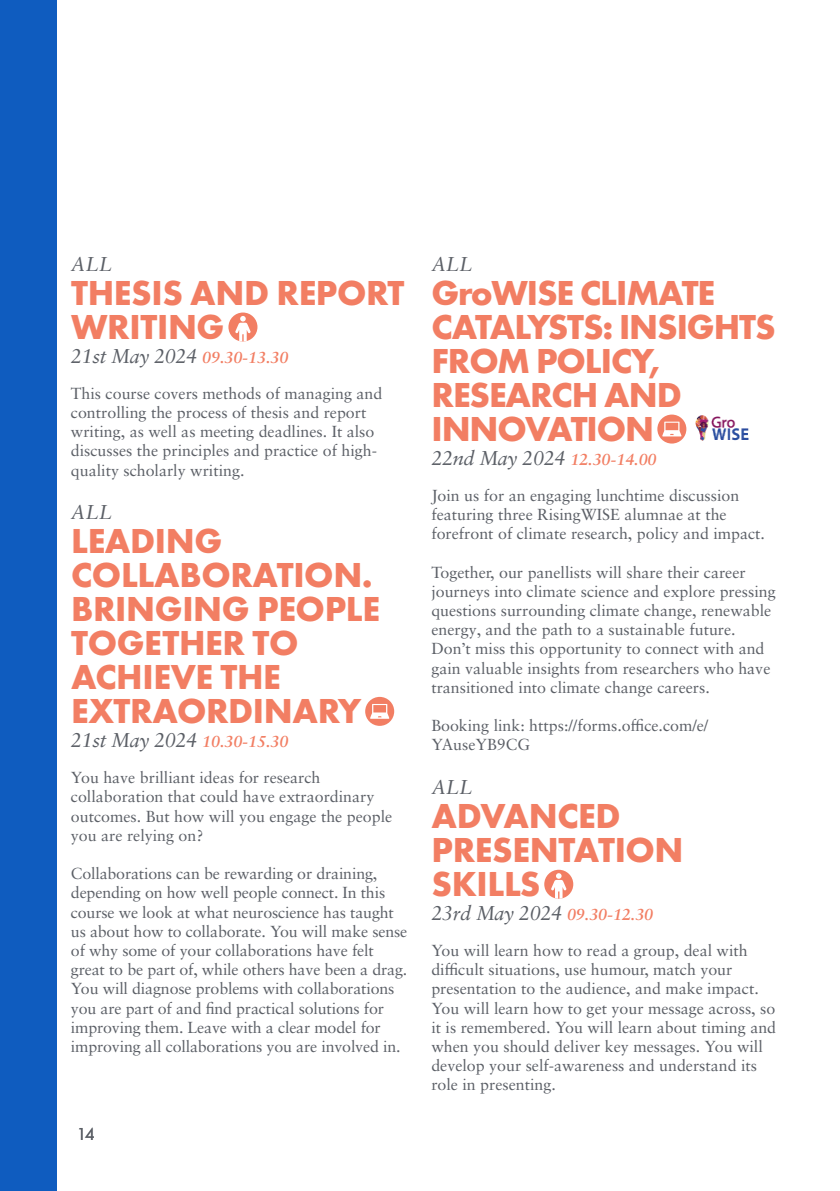
<style>
.page{position:relative;width:840px;height:1191px;background:#fff}
.page>*{position:absolute;margin:0;border:0;box-sizing:border-box;transform-origin:0 0}
.t1{font:700 36px/34px "Futura PT";letter-spacing:-.01em;color:#f27e63}
.t2{font:700 36px/34px "Futura PT";letter-spacing:-.03em;color:#f27e63}
.t3{font:italic 20px "Sabon LT Pro";letter-spacing:-.02em;color:#5b5f66}
.t4{font:18px "Futura PT";color:#5b5f66}
.t5{font:16px/19.2px "Sabon LT Pro";color:#5b5f66}
.s1{font-weight:700;font-size:16px;color:#f27e63}
</style>
<div class="page">
<div style="left:228px;top:312px;width:29px;height:29px;background:#f27e63;border-radius:50%"></div>
<svg style="left:235px;top:316px;width:15px;height:25px"></svg>
<div style="left:365px;top:697px;width:29px;height:29px;background:#f27e63;border-radius:50%"></div>
<svg style="left:370px;top:704px;width:19px;height:15px"></svg>
<svg style="left:657px;top:414px;width:29px;height:29px"></svg>
<svg style="left:661px;top:421px;width:20px;height:15px"></svg>
<div style="left:544px;top:869px;width:29px;height:29px;background:#f27e63;border-radius:50%"></div>
<svg style="left:550px;top:873px;width:16px;height:25px"></svg>
<div style="left:0;top:0;width:57px;height:1191px;background:#0f5cbf"></div>
<img style="left:695px;top:416px;width:54px;height:25px">
<p class="t3" style="left:71px;top:251px;width:43px">ALL</p>
<p class="t1" style="left:71px;top:274px;width:335px">THESIS AND REPORT<br>WRITING</p>
<p class="t3" style="left:71px;top:343px;width:219px">21st May 2024 <span class="s1">09.30-13.30</span></p>
<p class="t5" style="left:71px;top:383px;width:313px">This course covers methods of managing and controlling the process of thesis and report writing, as well as meeting deadlines. It also discusses the principles and practice of high&shy;quality scholarly writing.</p>
<p class="t3" style="left:71px;top:499px;width:43px">ALL</p>
<p class="t1" style="left:71px;top:523px;width:310px">LEADING<br>COLLABORATION.<br>BRINGING PEOPLE<br>TOGETHER TO<br>ACHIEVE THE<br>EXTRAORDINARY</p>
<p class="t3" style="left:71px;top:727px;width:219px">21st May 2024 <span class="s1">10.30-15.30</span></p>
<p class="t5" style="left:71px;top:767px;width:322px">You have brilliant ideas for research collaboration that could have extraordinary outcomes. But how will you engage the people you are relying on?</p>
<p class="t5" style="left:71px;top:863px;width:338px">Collaborations can be rewarding or draining, depending on how well people connect. In this course we look at what neuroscience has taught us about how to collaborate. You will make sense of why some of your collaborations have felt great to be part of, while others have been a drag.<br>You will diagnose problems with collaborations you are part of and find practical solutions for improving them. Leave with a clear model for improving all collaborations you are involved in.</p>
<p class="t4" style="left:77px;top:1122px;width:20px">14</p>
<p class="t3" style="left:431px;top:251px;width:43px">ALL</p>
<p class="t2" style="left:431px;top:274px;width:345px">GroWISE CLIMATE<br>CATALYSTS: INSIGHTS<br>FROM POLICY,<br>RESEARCH AND<br>INNOVATION</p>
<p class="t3" style="left:431px;top:445px;width:226px">22nd May 2024 <span class="s1">12.30-14.00</span></p>
<p class="t5" style="left:431px;top:485px;width:335px">Join us for an engaging lunchtime discussion featuring three RisingWISE alumnae at the forefront of climate research, policy and impact.</p>
<p class="t5" style="left:431px;top:562px;width:346px">Together, our panellists will share their career journeys into climate science and explore pressing questions surrounding climate change, renewable energy, and the path to a sustainable future.<br>Don’t miss this opportunity to connect with and gain valuable insights from researchers who have transitioned into climate change careers.</p>
<p class="t5" style="left:431px;top:715px;width:278px">Booking link: https://forms.office.com/e/<br>YAuseYB9CG</p>
<p class="t3" style="left:431px;top:774px;width:43px">ALL</p>
<p class="t1" style="left:431px;top:797px;width:253px">ADVANCED<br>PRESENTATION<br>SKILLS</p>
<p class="t3" style="left:431px;top:900px;width:223px">23rd May 2024 <span class="s1">09.30-12.30</span></p>
<p class="t5" style="left:431px;top:940px;width:346px">You will learn how to read a group, deal with difficult situations, use humour, match your presentation to the audience, and make impact.<br>You will learn how to get your message across, so it is remembered. You will learn about timing and when you should deliver key messages. You will develop your self-awareness and understand its role in presenting.</p>
</div>
